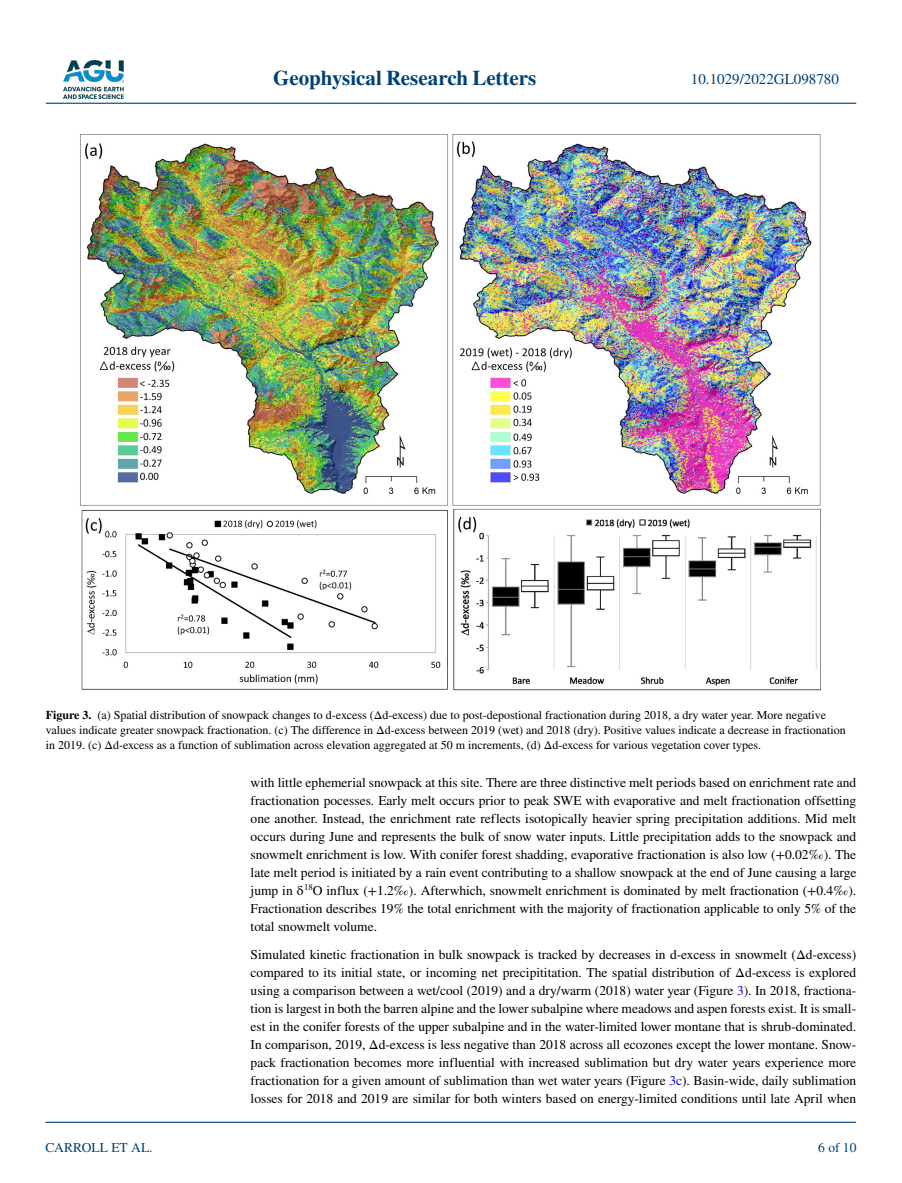
<style>
.page{position:relative;width:902px;height:1183px;background:#fff}
.page>*{position:absolute;margin:0;border:0;box-sizing:border-box;transform-origin:0 0}
.t1{font:700 21px "STIX";color:#004174}
.t2{font:15px "STIX";color:#004174}
.t3{font:13.5px/18px "STIX";color:#000;text-align:justify}
.t4{font:13.5px "STIX";color:#004174}
.t5{font:12px/15px "STIX";color:#000}
.s1{font-weight:700}
.s2{color:#00f}
</style>
<div class="page">
<img style="left:63px;top:60px;width:60px;height:39px">
<hr style="left:46px;top:103px;width:810px;height:1px;background:#004174">
<hr style="left:45px;top:1121px;width:810px;height:1px;background:#004174">
<img style="left:80px;top:134px;width:741px;height:556px">
<h1 class="t1" style="left:273px;top:66px;width:265px">Geophysical Research Letters</h1>
<p class="t2" style="left:691px;top:69px;width:149px">10.1029/2022GL098780</p>
<p class="t5" style="left:46px;top:708px;width:801px"><span class="s1">Figure 3.</span> (a) Spatial distribution of snowpack changes to d-excess (Δd-excess) due to post-depostional fractionation during 2018, a dry water year. More negative values indicate greater snowpack fractionation. (c) The difference in Δd-excess between 2019 (wet) and 2018 (dry). Positive values indicate a decrease in fractionation in 2019. (c) Δd-excess as a function of sublimation across elevation aggregated at 50 m increments, (d) Δd-excess for various vegetation cover types.</p>
<p class="t4" style="left:45px;top:1138px;width:109px">CARROLL ET AL.</p>
<p class="t3" style="left:250px;top:773px;width:607px">with little ephemerial snowpack at this site. There are three distinctive melt periods based on enrichment rate and fractionation pocesses. Early melt occurs prior to peak SWE with evaporative and melt fractionation offsetting one another. Instead, the enrichment rate reflects isotopically heavier spring precipitation additions. Mid melt occurs during June and represents the bulk of snow water inputs. Little precipitation adds to the snowpack and snowmelt enrichment is low. With conifer forest shadding, evaporative fractionation is also low (+0.02‰). The late melt period is initiated by a rain event contributing to a shallow snowpack at the end of June causing a large jump in δ<sup>18</sup>O influx (+1.2‰). Afterwhich, snowmelt enrichment is dominated by melt fractionation (+0.4‰).<br>Fractionation describes 19% the total enrichment with the majority of fractionation applicable to only 5% of the total snowmelt volume.</p>
<p class="t3" style="left:250px;top:946px;width:607px">Simulated kinetic fractionation in bulk snowpack is tracked by decreases in d-excess in snowmelt (Δd-excess) compared to its initial state, or incoming net precipititation. The spatial distribution of Δd-excess is explored using a comparison between a wet/cool (2019) and a dry/warm (2018) water year (Figure <span class="s2">3</span>). In 2018, fractiona&shy;tion is largest in both the barren alpine and the lower subalpine where meadows and aspen forests exist. It is small&shy;est in the conifer forests of the upper subalpine and in the water-limited lower montane that is shrub-dominated.<br>In comparison, 2019, Δd-excess is less negative than 2018 across all ecozones except the lower montane. Snow&shy;pack fractionation becomes more influential with increased sublimation but dry water years experience more fractionation for a given amount of sublimation than wet water years (Figure <span class="s2">3c</span>). Basin-wide, daily sublimation losses for 2018 and 2019 are similar for both winters based on energy-limited conditions until late April when</p>
<p class="t4" style="left:818px;top:1138px;width:40px">6 of 10</p>
</div>
